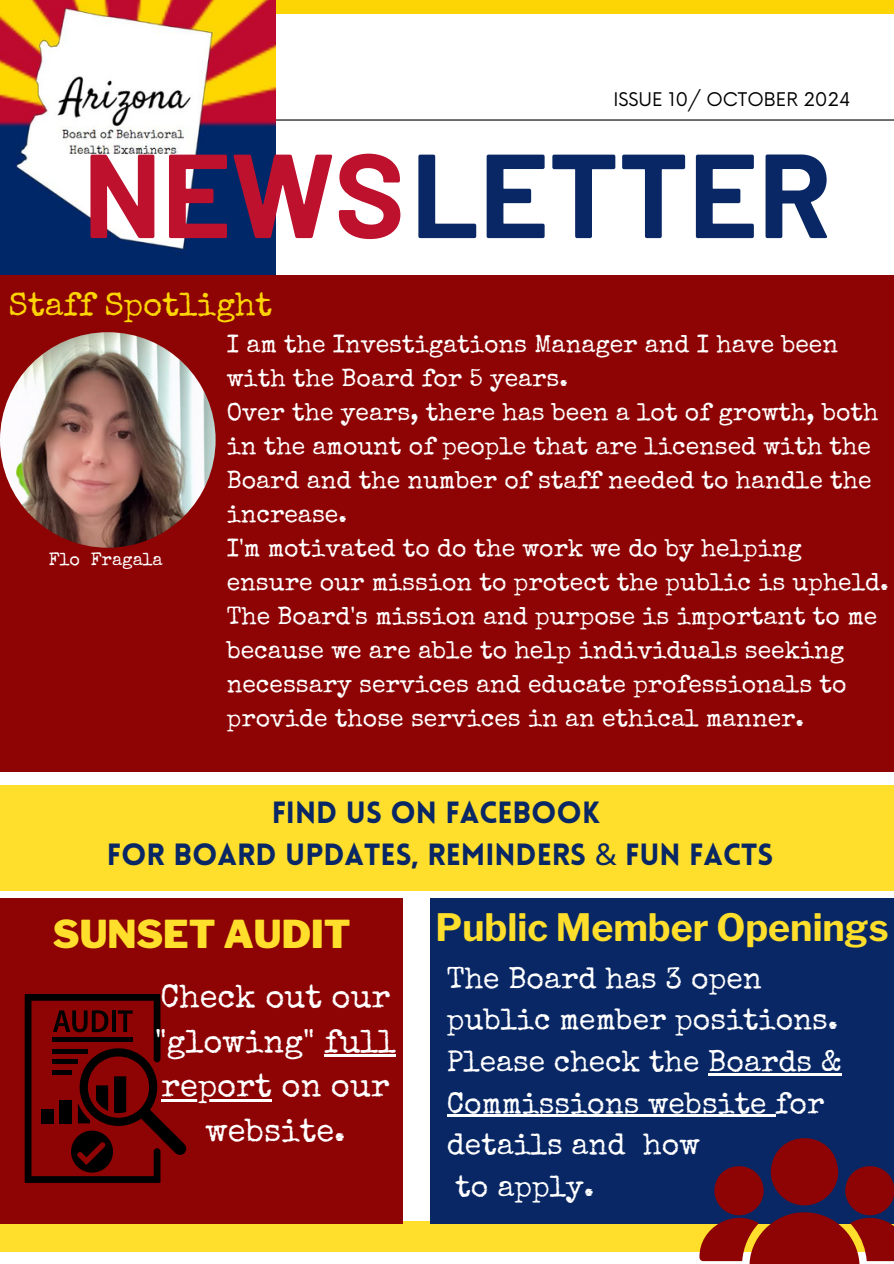
<style>
.page{position:relative;width:894px;height:1264px;background:#fff}
.page>*{position:absolute;margin:0;border:0;box-sizing:border-box;transform-origin:0 0}
.t1{font:700 119.25px "Barlow";color:#092764}
.t2{font:900 38.1px "Libre Franklin";color:#ffdf2b}
.t3{font:700 37.5px "Libre Franklin";color:#ffdf2b}
.t4{font:33px "Special Elite";color:#fdd505}
.t5{font:32.7px/44.7px "Special Elite";color:#fff}
.t6{font:30px/41.7px "Special Elite";color:#fff}
.t7{font:900 30px/41.7px "Lovelo";color:#092764;text-align:center}
.t8{font:24.75px/33.9px "Special Elite";color:#fff}
.t9{font:18.3px "Now";color:#000}
.t10{font:18px "Special Elite";color:#fff}
.s1{color:#bd112e}
.s2{font-family:"Noto Sans";font-weight:400}
</style>
<div class="page">
<div style="left:0;top:1221px;width:893px;height:30px;background:#ffdf2b"></div>
<div style="left:0;top:0;width:893px;height:14px;background:#fdd505"></div>
<hr style="left:276px;top:119px;width:617px;height:2px;background:#000">
<img style="left:0;top:0;width:276px;height:276px">
<div style="left:0;top:785px;width:893px;height:106px;background:#ffdf2b"></div>
<div style="left:0;top:276px;width:893px;height:496px;background:#8e0303"></div>
<div style="left:0;top:898px;width:402px;height:325px;background:#8e0303"></div>
<div style="left:430px;top:898px;width:463px;height:325px;background:#092764"></div>
<img style="left:0;top:332px;width:215px;height:215px;border-radius:50%">
<svg style="left:25px;top:994px;width:162px;height:188px"></svg>
<hr style="left:708px;top:1073px;width:133px;height:2px;background:#fff">
<hr style="left:446px;top:1114px;width:329px;height:2px;background:#fff">
<svg style="left:699px;top:1138px;width:194px;height:125px"></svg>
<hr style="left:324px;top:1054px;width:72px;height:3px;background:#fff">
<hr style="left:161px;top:1098px;width:111px;height:3px;background:#fff">
<p class="t9" style="left:613px;top:89px;width:238px">ISSUE 10/ OCTOBER 2024</p>
<p class="t1" style="left:83px;top:119px;width:749px"><span class="s1">NEWS</span>LETTER</p>
<p class="t4" style="left:9px;top:292px;width:265px">Staff Spotlight</p>
<h1 class="t8" style="left:227px;top:330px;width:663px">I am the Investigations Manager and I have been with the Board for 5 years.<br>Over the years, there has been a lot of growth, both in the amount of people that are licensed with the Board and the number of staff needed to handle the increase.<br>I'm motivated to do the work we do by helping ensure our mission to protect the public is upheld.<br>The Board's mission and purpose is important to me because we are able to help individuals seeking necessary services and educate professionals to provide those services in an ethical manner.</h1>
<h5 class="t10" style="left:49px;top:552px;width:115px">Flo Fragala</h5>
<h3 class="t7" style="left:107px;top:794px;width:667px">FIND US ON FACEBOOK<br>FOR BOARD UPDATES, REMINDERS <span class="s2">&amp;</span> FUN FACTS</h3>
<h4 class="t2" style="left:53px;top:911px;width:299px">SUNSET AUDIT</h4>
<h2 class="t5" style="left:155px;top:977px;width:242px">Check out our "glowing" full</h2>
<p class="t5" style="left:161px;top:1067px;width:230px;text-align:center">report on our website.</p>
<h5 class="t3" style="left:435px;top:904px;width:454px">Public Member Openings</h5>
<h5 class="t6" style="left:446px;top:960px;width:396px">The Board has 3 open public member positions.<br>Please check the Boards &amp;<br>Commissions website for details and how<br>to apply.</h5>
</div>
